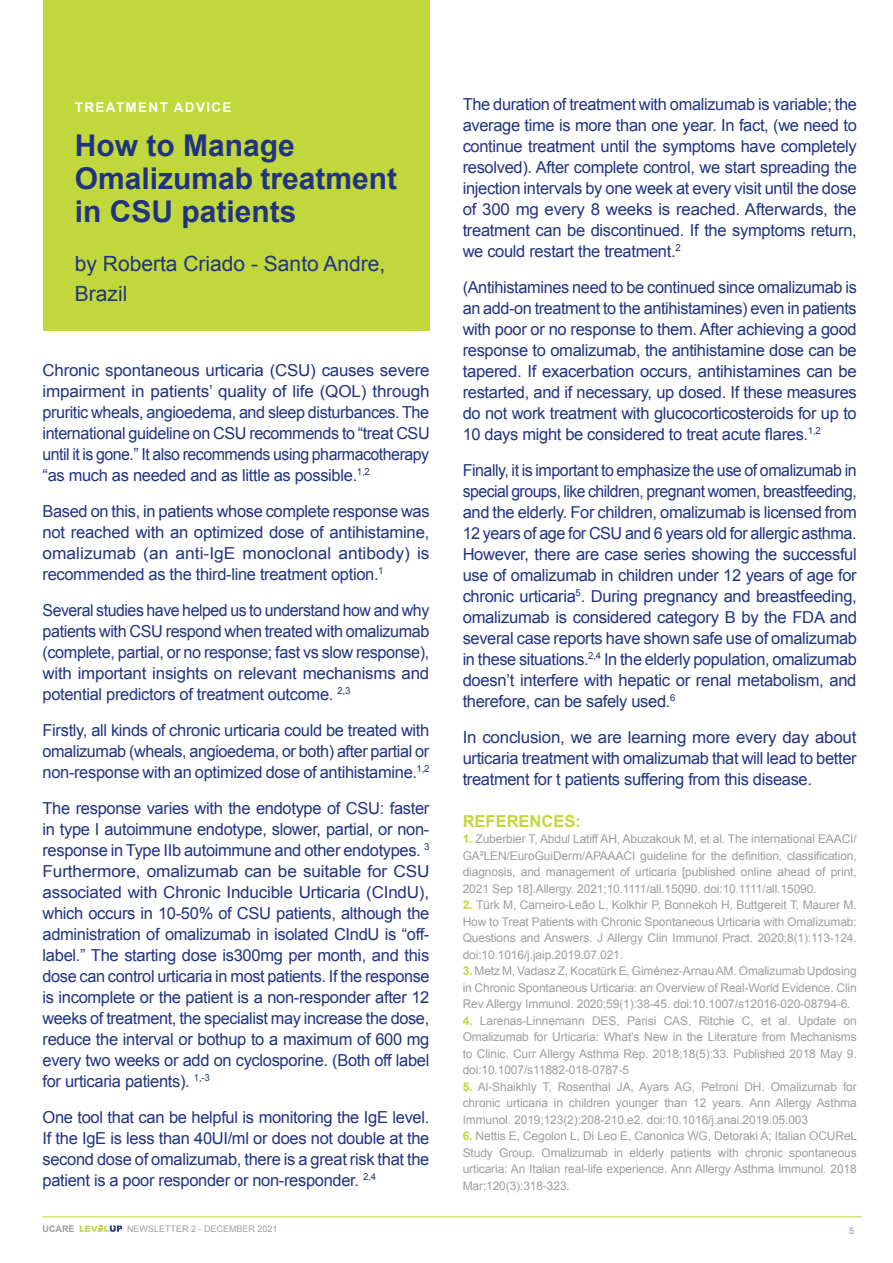
<style>
.page{position:relative;width:893px;height:1263px;background:#fff}
.page>*{position:absolute;margin:0;border:0;box-sizing:border-box;transform-origin:0 0}
.t1{font:700 30px/33px "Arial";color:#223382}
.t2{font:21px/30px "Arial";color:#223382}
.t3{font:16.5px/21px "Arial";letter-spacing:-.02em;color:#223382;text-align:justify}
.t4{font:700 16.5px "Arial";color:#c0d83b}
.t5{font:700 13.5px "Arial";letter-spacing:.1em;color:#fff}
.t6{font:12px/16.5px "Arial";letter-spacing:-.01em;color:#9d9e9e;text-align:justify}
.t7{font:9px "Arial";color:#9d9e9e}
.t8{font:700 9px "Arial";color:#9d9e9e}
.t9{font:9px "Arial";color:#8c88b8}
.s1{font-weight:700;color:#c0d83b}
</style>
<div class="page">
<hr style="left:43px;top:1216px;width:819px;height:1px;background:#c0d83b">
<svg style="left:80px;top:1225px;width:42px;height:7px"></svg>
<div style="left:43px;top:0;width:386px;height:331px;background:#c0d83b"></div>
<p class="t5" style="left:75px;top:99px;width:158px">TREATMENT ADVICE</p>
<h1 class="t1" style="left:75px;top:130px;width:324px">How to Manage<br>Omalizumab treatment in CSU patients</h1>
<p class="t2" style="left:75px;top:249px;width:312px">by Roberta Criado - Santo Andre,<br>Brazil</p>
<p class="t3" style="left:43px;top:359px;width:389px">Chronic spontaneous urticaria (CSU) causes severe impairment in patients’ quality of life (QOL) through pruritic wheals, angioedema, and sleep disturbances. The international guideline on CSU recommends to “treat CSU until it is gone.” It also recommends using pharmacotherapy “as much as needed and as little as possible.<sup>1,2</sup></p>
<p class="t3" style="left:43px;top:500px;width:389px">Based on this, in patients whose complete response was not reached with an optimized dose of antihistamine, omalizumab (an anti-IgE monoclonal antibody) is recommended as the third-line treatment option.<sup>1</sup></p>
<p class="t3" style="left:43px;top:599px;width:389px">Several studies have helped us to understand how and why patients with CSU respond when treated with omalizumab (complete, partial, or no response; fast vs slow response), with important insights on relevant mechanisms and potential predictors of treatment outcome. <sup>2,3</sup></p>
<p class="t3" style="left:43px;top:719px;width:388px">Firstly, all kinds of chronic urticaria could be treated with omalizumab (wheals, angioedema, or both) after partial or non-response with an optimized dose of antihistamine.<sup>1,2</sup></p>
<p class="t3" style="left:43px;top:797px;width:389px">The response varies with the endotype of CSU: faster in type I autoimmune endotype, slower, partial, or non&shy;response in Type IIb autoimmune and other endotypes. <sup>3<br></sup>Furthermore, omalizumab can be suitable for CSU associated with Chronic Inducible Urticaria (CIndU), which occurs in 10-50% of CSU patients, although the administration of omalizumab in isolated CIndU is “off&shy;label.” The starting dose is300mg per month, and this dose can control urticaria in most patients. If the response is incomplete or the patient is a non-responder after 12 weeks of treatment, the specialist may increase the dose, reduce the interval or bothup to a maximum of 600 mg every two weeks or add on cyclosporine. (Both off label for urticaria patients). <sup>1,-3</sup></p>
<p class="t3" style="left:43px;top:1106px;width:388px">One tool that can be helpful is monitoring the IgE level.<br>If the IgE is less than 40UI/ml or does not double at the second dose of omalizumab, there is a great risk that the patient is a poor responder or non-responder. <sup>2,4</sup></p>
<p class="t3" style="left:463px;top:94px;width:396px">The duration of treatment with omalizumab is variable; the average time is more than one year. In fact, (we need to continue treatment until the symptoms have completely resolved). After complete control, we start spreading the injection intervals by one week at every visit until the dose of 300 mg every 8 weeks is reached. Afterwards, the treatment can be discontinued. If the symptoms return, we could restart the treatment.<sup>2</sup></p>
<p class="t3" style="left:463px;top:277px;width:396px">(Antihistamines need to be continued since omalizumab is an add-on treatment to the antihistamines) even in patients with poor or no response to them. After achieving a good response to omalizumab, the antihistamine dose can be tapered. If exacerbation occurs, antihistamines can be restarted, and if necessary, up dosed. If these measures do not work treatment with glucocorticosteroids for up to 10 days might be considered to treat acute flares.<sup>1,2</sup></p>
<p class="t3" style="left:463px;top:460px;width:396px">Finally, it is important to emphasize the use of omalizumab in special groups, like children, pregnant women, breastfeeding, and the elderly. For children, omalizumab is licensed from 12 years of age for CSU and 6 years old for allergic asthma.<br>However, there are case series showing the successful use of omalizumab in children under 12 years of age for chronic urticaria<sup>5</sup>. During pregnancy and breastfeeding, omalizumab is considered category B by the FDA and several case reports have shown safe use of omalizumab in these situations.<sup>2,4</sup> In the elderly population, omalizumab doesn’t interfere with hepatic or renal metabolism, and therefore, can be safely used.<sup>6</sup></p>
<p class="t3" style="left:463px;top:727px;width:396px">In conclusion, we are learning more every day about urticaria treatment with omalizumab that will lead to better treatment for t patients suffering from this disease.</p>
<p class="t4" style="left:463px;top:810px;width:120px">REFERENCES:</p>
<p class="t6" style="left:463px;top:831px;width:396px"><span class="s1">1.</span> Zuberbier T, Abdul Latiff AH, Abuzakouk M, et al. The international EAACI/ GA²LEN/EuroGuiDerm/APAAACI guideline for the definition, classification, diagnosis, and management of urticaria [published online ahead of print, 2021 Sep 18].Allergy. 2021;10.1111/all.15090. doi:10.1111/all.15090.</p>
<p class="t6" style="left:463px;top:897px;width:396px"><span class="s1">2.</span> Türk M, Carneiro-Leão L, Kolkhir P, Bonnekoh H, Buttgereit T, Maurer M.<br>How to Treat Patients with Chronic Spontaneous Urticaria with Omalizumab:<br>Questions and Answers. J Allergy Clin Immunol Pract. 2020;8(1):113-124. doi:10.1016/j.jaip.2019.07.021.</p>
<p class="t6" style="left:463px;top:963px;width:396px"><span class="s1">3.</span> Metz M, Vadasz Z, Kocatürk E, Giménez-Arnau AM. Omalizumab Updosing in Chronic Spontaneous Urticaria: an Overview of Real-World Evidence. Clin Rev Allergy Immunol. 2020;59(1):38-45. doi:10.1007/s12016-020-08794-6.</p>
<p class="t6" style="left:463px;top:1012px;width:396px"><span class="s1">4.</span> Larenas-Linnemann DES, Parisi CAS, Ritchie C, et al. Update on Omalizumab for Urticaria: What’s New in the Literature from Mechanisms to Clinic. Curr Allergy Asthma Rep. 2018;18(5):33. Published 2018 May 9. doi:10.1007/s11882-018-0787-5</p>
<p class="t6" style="left:463px;top:1078px;width:396px"><span class="s1">5.</span> Al-Shaikhly T, Rosenthal JA, Ayars AG, Petroni DH. Omalizumab for chronic urticaria in children younger than 12 years. Ann Allergy Asthma Immunol. 2019;123(2):208-210.e2. doi:10.1016/j.anai.2019.05.003</p>
<p class="t6" style="left:463px;top:1128px;width:396px"><span class="s1">6.</span> Nettis E, Cegolon L, Di Leo E, Canonica WG, Detoraki A; Italian OCUReL Study Group. Omalizumab in elderly patients with chronic spontaneous urticaria: An Italian real-life experience. Ann Allergy Asthma Immunol. 2018<br>Mar;120(3):318-323.</p>
<p class="t8" style="left:43px;top:1223px;width:33px">UCARE</p>
<p class="t7" style="left:127px;top:1223px;width:152px">NEWSLETTER 2 - DECEMBER 2021</p>
<p class="t9" style="left:849px;top:1225px;width:7px">5</p>
</div>
